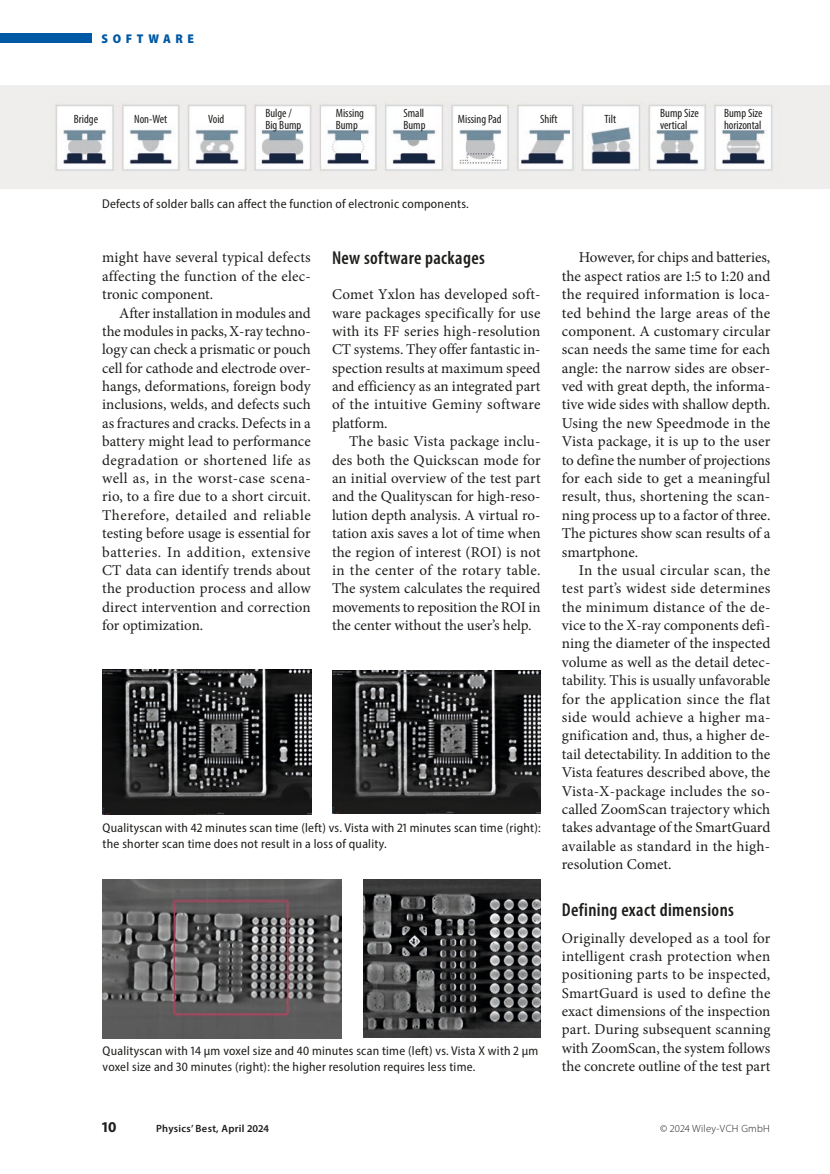
<style>
.page{position:relative;width:830px;height:1174px;background:#fff}
.page>*{position:absolute;margin:0;border:0;box-sizing:border-box;transform-origin:0 0}
.t1{font:600 condensed 18.75px "Myriad Pro";letter-spacing:.02em;color:#1d1d1b}
.t2{font:15px/18.3px "Minion Pro";color:#1d1d1b;text-align:justify}
.t3{font:700 15px "Myriad Pro";color:#1d1d1b}
.t4{font:semi-condensed 12.75px/15.8px "Myriad Pro";letter-spacing:.02em;color:#1d1d1b}
.t5{font:900 semi-condensed 12.75px "Myriad Pro";letter-spacing:.36em;color:#0059a4}
.t6{font:condensed 12px/12px "Myriad Pro";color:#1d1d1b}
.t7{font:600 10.5px "Myriad Pro";letter-spacing:.03em;color:#1d1d1b}
.t8{font:300 10.5px "Myriad Pro";letter-spacing:.03em;color:#1d1d1b}
</style>
<div class="page">
<div style="left:0;top:34px;width:91px;height:9px;background:#0059a4"></div>
<div style="left:0;top:85px;width:829px;height:104px;background:#efeeec"></div>
<img style="left:55px;top:104px;width:718px;height:67px">
<img style="left:103px;top:670px;width:209px;height:144px">
<img style="left:332px;top:670px;width:208px;height:143px">
<img style="left:363px;top:880px;width:177px;height:157px">
<img style="left:103px;top:880px;width:238px;height:158px">
<p class="t5" style="left:102px;top:30px;width:94px">SOFTWARE</p>
<p class="t6" style="left:74px;top:112px;width:26px">Bridge</p>
<p class="t6" style="left:134px;top:112px;width:35px">Non-Wet</p>
<p class="t6" style="left:208px;top:112px;width:18px">Void</p>
<p class="t6" style="left:265px;top:106px;width:37px">Bulge /<br>Big Bump</p>
<p class="t6" style="left:336px;top:106px;width:30px">Missing<br>Bump</p>
<p class="t6" style="left:403px;top:106px;width:24px">Small<br>Bump</p>
<p class="t6" style="left:457px;top:112px;width:45px">Missing Pad</p>
<p class="t6" style="left:540px;top:112px;width:19px">Shift</p>
<p class="t6" style="left:604px;top:112px;width:13px">Tilt</p>
<p class="t6" style="left:660px;top:106px;width:40px">Bump Size vertical</p>
<p class="t6" style="left:723px;top:106px;width:40px">Bump Size horizontal</p>
<p class="t4" style="left:102px;top:195px;width:368px">Defects of solder balls can affect the function of electronic components.</p>
<p class="t2" style="left:102px;top:248px;width:210px">might have several typical defects affecting the function of the elec&shy;tronic component.</p>
<p class="t2" style="left:102px;top:304px;width:210px;text-indent:17px">After installation in modules and the modules in packs, X-ray techno&shy;logy can check a prismatic or pouch cell for cathode and electrode over&shy;hangs, deformations, foreign body inclusions, welds, and defects such as fractures and cracks. Defects in a battery might lead to performance degradation or shortened life as well as, in the worst-case scena&shy;rio, to a fire due to a short circuit.<br>Therefore, detailed and reliable testing before usage is essential for batteries. In addition, extensive CT data can identify trends about the production process and allow direct intervention and correction for optimization.</p>
<p class="t1" style="left:332px;top:246px;width:154px">New software packages</p>
<p class="t2" style="left:332px;top:285px;width:210px">Comet Yxlon has developed soft&shy;ware packages specifically for use with its FF series high-resolution CT systems. They offer fantastic in&shy;spection results at maximum speed and efficiency as an integrated part of the intuitive Geminy software platform.</p>
<p class="t2" style="left:332px;top:432px;width:210px;text-indent:17px">The basic Vista package inclu&shy;des both the Quickscan mode for an initial overview of the test part and the Qualityscan for high-reso&shy;lution depth analysis. A virtual ro&shy;tation axis saves a lot of time when the region of interest (ROI) is not in the center of the rotary table.<br>The system calculates the required movements to reposition the ROI in the center without the user’s help.</p>
<p class="t4" style="left:103px;top:820px;width:439px">Qualityscan with 42 minutes scan time (left) vs. Vista with 21 minutes scan time (right): the shorter scan time does not result in a loss of quality.</p>
<p class="t4" style="left:103px;top:1043px;width:437px">Qualityscan with 14 µm voxel size and 40 minutes scan time (left) vs. Vista X with 2 µm voxel size and 30 minutes (right): the higher resolution requires less time.</p>
<p class="t2" style="left:561px;top:248px;width:210px;text-indent:17px">However, for chips and batteries, the aspect ratios are 1:5 to 1:20 and the required information is loca&shy;ted behind the large areas of the component. A customary circular scan needs the same time for each angle: the narrow sides are obser&shy;ved with great depth, the informa&shy;tive wide sides with shallow depth.<br>Using the new Speedmode in the Vista pa ckage, it is up to the user to define the number of projections for each side to get a meaningful result, thus, shortening the scan&shy;ning process up to a factor of three.<br>The pictures show scan results of a smartphone.</p>
<p class="t2" style="left:561px;top:561px;width:210px;text-indent:17px">In the usual circular scan, the test part’s widest side determines the minimum distance of the de&shy;vice to the X-ray components defi&shy;ning the diameter of the inspected volume as well as the detail detec&shy;tability. This is usually unfavorable for the application since the flat side would achieve a higher ma&shy;gnification and, thus, a higher de&shy;tail detectability. In addition to the Vista features described above, the Vista-X-package includes the so&shy;called ZoomScan trajectory which takes advantage of the SmartGuard available as standard in the high&shy;resolution Comet.</p>
<p class="t1" style="left:561px;top:898px;width:173px">Defining exact dimensions</p>
<p class="t2" style="left:561px;top:928px;width:210px">Originally developed as a tool for intelligent crash protection when positioning parts to be inspected, SmartGuard is used to define the exact dimensions of the inspection part. During subsequent scanning with ZoomScan, the system follows the concrete outline of the test part</p>
<p class="t3" style="left:102px;top:1117px;width:16px">10</p>
<p class="t7" style="left:156px;top:1122px;width:114px">Physics’ Best, April 2024</p>
<p class="t8" style="left:660px;top:1122px;width:111px">© 2024 Wiley-VCH GmbH</p>
</div>
